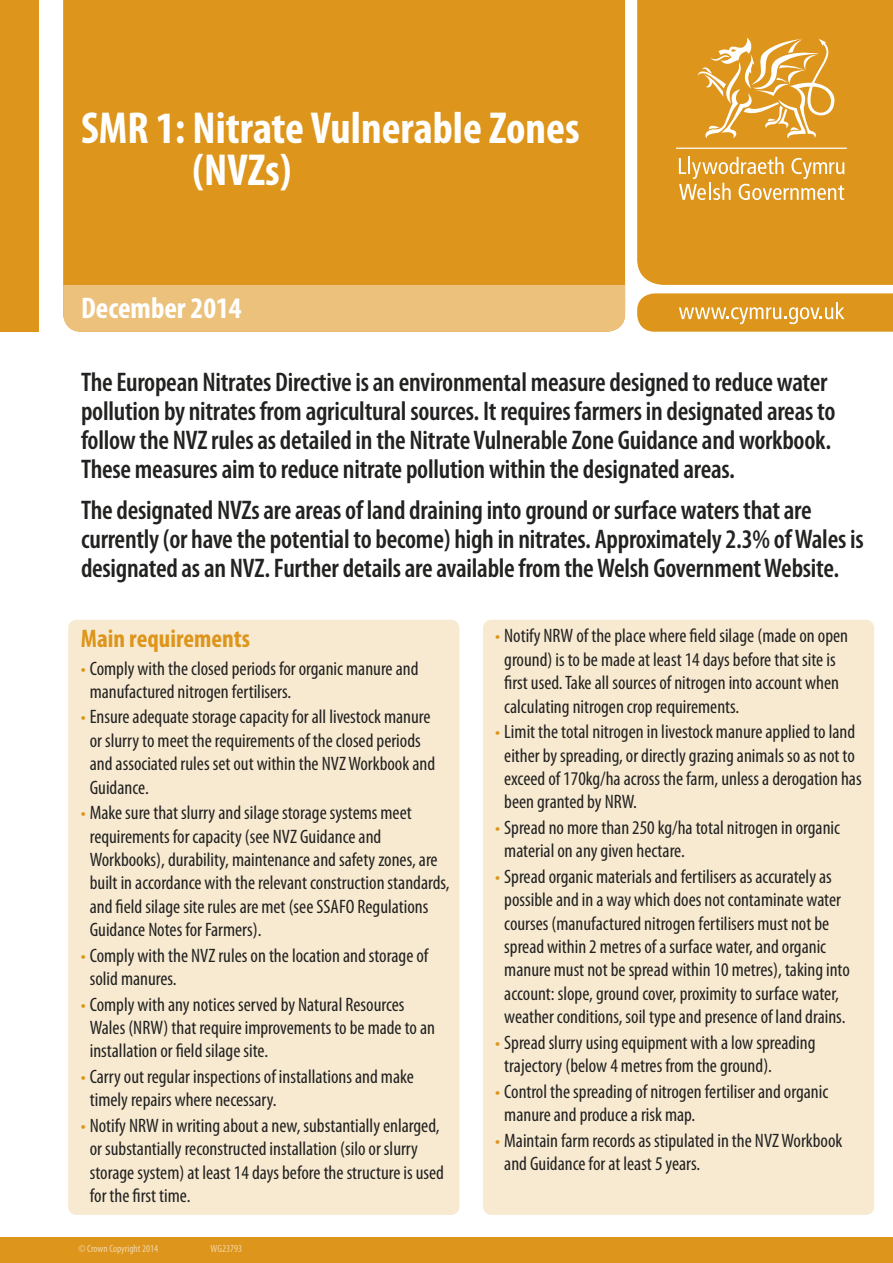
<style>
.page{position:relative;width:893px;height:1263px;background:#fff}
.page>*{position:absolute;margin:0;border:0;box-sizing:border-box;transform-origin:0 0}
.t1{font:700 condensed 45px/42px "Myriad Pro";color:#fff}
.t2{font:700 condensed 30px "Myriad Pro";color:#fff}
.text_18_pt{font:600 condensed 27px/28.8px "Myriad Pro";letter-spacing:-.01em;color:#222221}
.H3_orange_head{font:700 condensed 25.5px "Myriad Pro";color:#dd951b}
.t3{font:condensed 19.5px/23.4px "Myriad Pro";color:#222221}
.t4{font:condensed 10.5px "Myriad Pro";color:#f2d5a4}
.s1{color:#dd951b}
</style>
<div class="page">
<div style="left:483px;top:620px;width:391px;height:595px;background:#f8ead1;border-radius:9px"></div>
<div style="left:68px;top:620px;width:391px;height:595px;background:#f8ead1;border-radius:9px"></div>
<div style="left:63px;top:0;width:562px;height:285px;background:#dd951b"></div>
<div style="left:63px;top:285px;width:562px;height:47px;background:#ecc17b"></div>
<div style="left:0;top:0;width:38px;height:332px;background:#dd951b"></div>
<div style="left:0;top:1237px;width:893px;height:26px;background:#dd951b"></div>
<div style="left:637px;top:0;width:256px;height:285px;background:#dd951b"></div>
<svg style="left:637px;top:293px;width:256px;height:39px"></svg>
<svg style="left:698px;top:38px;width:136px;height:101px"></svg>
<svg style="left:679px;top:157px;width:165px;height:43px"></svg>
<hr style="left:676px;top:148px;width:171px;height:1px;background:#fff">
<h1 class="t1" style="left:193px;top:108px;width:389px;text-indent:-112px">SMR 1: Nitrate Vulnerable Zones (NVZs)</h1>
<h2 class="t2" style="left:81px;top:292px;width:162px">December 2014</h2>
<p class="text_18_pt" style="left:81px;top:369px;width:756px">The European Nitrates Directive is an environmental measure designed to reduce water pollution by nitrates from agricultural sources. It requires farmers in designated areas to follow the NVZ rules as detailed in the Nitrate Vulnerable Zone Guidance and workbook.<br>These measures aim to reduce nitrate pollution within the designated areas.</p>
<p class="text_18_pt" style="left:81px;top:496px;width:784px">The designated NVZs are areas of land draining into ground or surface waters that are currently (or have the potential to become) high in nitrates. Approximately 2.3% of Wales is designated as an NVZ. Further details are available from the Welsh Government Website.</p>
<h3 class="H3_orange_head" style="left:81px;top:624px;width:171px">Main requirements</h3>
<p class="t3" style="left:90px;top:657px;width:330px;text-indent:-9px"><span class="s1">•</span> Comply with the closed periods for organic manure and manufactured nitrogen fertilisers.</p>
<p class="t3" style="left:90px;top:706px;width:347px;text-indent:-9px"><span class="s1">•</span> Ensure adequate storage capacity for all livestock manure or slurry to meet the requirements of the closed periods and associated rules set out within the NVZ Workbook and Guidance.</p>
<p class="t3" style="left:90px;top:801px;width:361px;text-indent:-9px"><span class="s1">•</span> Make sure that slurry and silage storage systems meet requirements for capacity (see NVZ Guidance and Workbooks), durability, maintenance and safety zones, are built in accordance with the relevant construction standards, and field silage site rules are met (see SSAFO Regulations Guidance Notes for Farmers).</p>
<p class="t3" style="left:90px;top:944px;width:340px;text-indent:-9px"><span class="s1">•</span> Comply with the NVZ rules on the location and storage of solid manures.</p>
<p class="t3" style="left:90px;top:993px;width:347px;text-indent:-9px"><span class="s1">•</span> Comply with any notices served by Natural Resources<br>Wales (NRW) that require improvements to be made to an installation or field silage site.</p>
<p class="t3" style="left:90px;top:1065px;width:325px;text-indent:-9px"><span class="s1">•</span> Carry out regular inspections of installations and make timely repairs where necessary.</p>
<p class="t3" style="left:90px;top:1114px;width:356px;text-indent:-9px"><span class="s1">•</span> Notify NRW in writing about a new, substantially enlarged, or substantially reconstructed installation (silo or slurry storage system) at least 14 days before the structure is used for the first time.</p>
<p class="t4" style="left:78px;top:1243px;width:81px">© Crown Copyright 2014</p>
<p class="t4" style="left:211px;top:1243px;width:33px">WG23793</p>
<p class="t3" style="left:504px;top:625px;width:345px;text-indent:-9px"><span class="s1">•</span> Notify NRW of the place where field silage (made on open ground) is to be made at least 14 days before that site is first used. Take all sources of nitrogen into account when calculating nitrogen crop requirements.</p>
<p class="t3" style="left:504px;top:720px;width:359px;text-indent:-9px"><span class="s1">•</span> Limit the total nitrogen in livestock manure applied to land either by spreading, or directly grazing animals so as not to exceed of 170kg/ha across the farm, unless a derogation has been granted by NRW.</p>
<p class="t3" style="left:504px;top:816px;width:337px;text-indent:-9px"><span class="s1">•</span> Spread no more than 250 kg/ha total nitrogen in organic material on any given hectare.</p>
<p class="t3" style="left:504px;top:865px;width:347px;text-indent:-9px"><span class="s1">•</span> Spread organic materials and fertilisers as accurately as possible and in a way which does not contaminate water courses (manufactured nitrogen fertilisers must not be spread within 2 metres of a surface water, and organic manure must not be spread within 10 metres), taking into account: slope, ground cover, proximity to surface water, weather conditions, soil type and presence of land drains.</p>
<p class="t3" style="left:504px;top:1031px;width:313px;text-indent:-9px"><span class="s1">•</span> Spread slurry using equipment with a low spreading trajectory (below 4 metres from the ground).</p>
<p class="t3" style="left:504px;top:1080px;width:325px;text-indent:-9px"><span class="s1">•</span> Control the spreading of nitrogen fertiliser and organic manure and produce a risk map.</p>
<p class="t3" style="left:504px;top:1129px;width:340px;text-indent:-9px"><span class="s1">•</span> Maintain farm records as stipulated in the NVZ Workbook and Guidance for at least 5 years.</p>
</div>
